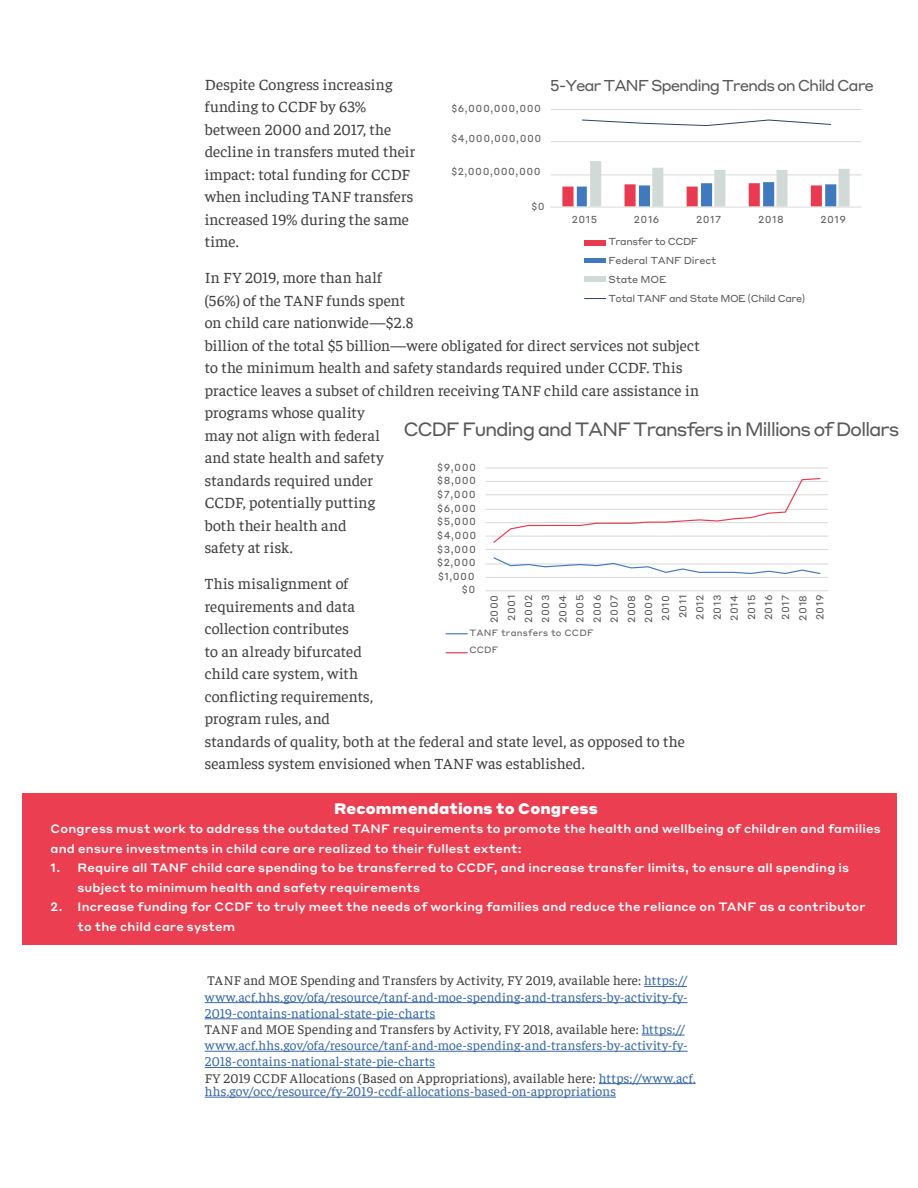
<style>
.page{position:relative;width:918px;height:1188px;background:#fff}
.page>*{position:absolute;margin:0;border:0;box-sizing:border-box;transform-origin:0 0}
.t1{font:19.05px "Styrene A";letter-spacing:-.07em;color:#595959}
.Body_-_Report{font:15.75px/22.5px "Faustina";letter-spacing:.005em;color:#3e3e3f}
.t2{font:15.45px "Styrene A";letter-spacing:-.07em;color:#595959}
.Pullquote_Box_-_Left{font:900 15px "Styrene A";letter-spacing:.01em;color:#fff}
.Body_-_Report-2{font:13.5px/16.2px "Faustina";letter-spacing:.015em;color:#3667a4}
.Pullquote_Box_-_Left-2{font:500 12px/19.5px "Styrene A";letter-spacing:.015em;color:#fff}
.t3{font:10.05px/17.1px "Styrene A";letter-spacing:.05em;color:#595959;text-align:right}
.t4{font:10.05px/18.9px "Styrene A";letter-spacing:-.04em;color:#595959}
.t5{font:9px/17px "Styrene A";letter-spacing:.02em;color:#595959}
.s1{color:#3e3e3f}
</style>
<div class="page">
<hr style="left:644px;top:986px;width:43px;height:1px;background:#3667a4">
<hr style="left:205px;top:1002px;width:483px;height:1px;background:#3667a4">
<hr style="left:205px;top:1019px;width:230px;height:1px;background:#3667a4">
<hr style="left:642px;top:1035px;width:43px;height:1px;background:#3667a4">
<hr style="left:205px;top:1051px;width:483px;height:1px;background:#3667a4">
<hr style="left:205px;top:1067px;width:230px;height:1px;background:#3667a4">
<hr style="left:599px;top:1083px;width:97px;height:1px;background:#3667a4">
<hr style="left:205px;top:1097px;width:411px;height:1px;background:#3667a4">
<hr style="left:551px;top:175px;width:310px;height:1px;background:#dad9d8">
<hr style="left:551px;top:141px;width:310px;height:1px;background:#dad9d8">
<hr style="left:551px;top:109px;width:310px;height:1px;background:#dad9d8">
<svg style="left:562px;top:161px;width:288px;height:46px"></svg>
<hr style="left:551px;top:207px;width:310px;height:1px;background:#dad9d8">
<svg style="left:582px;top:119px;width:250px;height:8px"></svg>
<div style="left:585px;top:240px;width:21px;height:5px;background:#e83a51"></div>
<hr style="left:585px;top:259px;width:21px;height:4px;background:#4079be">
<div style="left:585px;top:276px;width:21px;height:6px;background:#d2dad7"></div>
<svg style="left:585px;top:298px;width:21px;height:1px"></svg>
<hr style="left:486px;top:577px;width:342px;height:1px;background:#dad9d8">
<hr style="left:486px;top:564px;width:342px;height:1px;background:#dad9d8">
<hr style="left:486px;top:549px;width:342px;height:1px;background:#dad9d8">
<hr style="left:486px;top:536px;width:342px;height:1px;background:#dad9d8">
<hr style="left:486px;top:522px;width:342px;height:1px;background:#dad9d8">
<hr style="left:486px;top:509px;width:342px;height:1px;background:#dad9d8">
<hr style="left:486px;top:495px;width:342px;height:1px;background:#dad9d8">
<hr style="left:486px;top:481px;width:342px;height:1px;background:#dad9d8">
<hr style="left:486px;top:468px;width:342px;height:1px;background:#dad9d8">
<hr style="left:486px;top:591px;width:342px;height:1px;background:#dad9d8">
<svg style="left:492px;top:557px;width:329px;height:17px"></svg>
<svg style="left:492px;top:478px;width:329px;height:65px"></svg>
<svg style="left:446px;top:633px;width:21px;height:1px"></svg>
<svg style="left:446px;top:652px;width:21px;height:1px"></svg>
<div style="left:22px;top:794px;width:874px;height:151px;background:#eb3e51"></div>
<p class="Body_-_Report" style="left:205px;top:72px;width:212px">Despite Congress increasing funding to CCDF by 63% between 2000 and 2017, the decline in transfers muted their impact: total funding for CCDF when including TANF transfers increased 19% during the same time.</p>
<p class="Body_-_Report" style="left:205px;top:266px;width:497px">In FY 2019, more than half<br>(56%) of the TANF funds spent<br>on child care nationwide—$2.8<br>billion of the total $5 billion—were obligated for direct services not subject to the minimum health and safety standards required under CCDF. This practice leaves a subset of children receiving TANF child care assistance in programs whose quality<br>may not align with federal<br>and state health and safety<br>standards required under<br>CCDF, potentially putting<br>both their health and<br>safety at risk.</p>
<p class="Body_-_Report" style="left:205px;top:572px;width:482px">This misalignment of<br>requirements and data<br>collection contributes<br>to an already bifurcated<br>child care system, with<br>conflicting requirements,<br>program rules, and<br>standards of quality, both at the federal and state level, as opposed to the seamless system envisioned when TANF was established.</p>
<p class="t2" style="left:550px;top:73px;width:326px">5-Year TANF Spending Trends on Child Care</p>
<p class="t3" style="left:451px;top:99px;width:91px">$6,000,000,000</p>
<p class="t3" style="left:451px;top:129px;width:91px">$4,000,000,000</p>
<p class="t3" style="left:451px;top:162px;width:91px">$2,000,000,000</p>
<p class="t3" style="left:532px;top:197px;width:15px">$0</p>
<p class="t3" style="left:572px;top:210px;width:27px">2015</p>
<p class="t3" style="left:634px;top:210px;width:27px">2016</p>
<p class="t3" style="left:696px;top:210px;width:27px">2017</p>
<p class="t3" style="left:758px;top:210px;width:27px">2018</p>
<p class="t3" style="left:820px;top:210px;width:27px">2019</p>
<p class="t4" style="left:608px;top:231px;width:199px">Transfer to CCDF<br>Federal TANF Direct<br>State MOE<br>Total TANF and State MOE (Child Care)</p>
<p class="t1" style="left:403px;top:413px;width:497px">CCDF Funding and TANF Transfers in Millions of Dollars</p>
<p class="t3" style="left:437px;top:460px;width:41px;line-height:13.6px">$9,000 $8,000 $7,000 $6,000 $5,000 $4,000 $3,000 $2,000 $1,000 $0</p>
<p class="t3" style="left:485px;top:623px;width:30px;text-align:center;rotate:-90deg">2000<br>2001<br>2002<br>2003<br>2004<br>2005<br>2006<br>2007<br>2008<br>2009<br>2010<br>2011<br>2012<br>2013<br>2014<br>2015<br>2016<br>2017<br>2018<br>2019</p>
<p class="t5" style="left:469px;top:624px;width:126px">TANF transfers to CCDF<br>CCDF</p>
<p class="Pullquote_Box_-_Left" style="left:334px;top:795px;width:265px">Recommendations to Congress</p>
<p class="Pullquote_Box_-_Left-2" style="left:51px;top:818px;width:832px">Congress must work to address the outdated TANF requirements to promote the health and wellbeing of children and families and ensure investments in child care are realized to their fullest extent:</p>
<p class="Pullquote_Box_-_Left-2" style="left:78px;top:857px;width:773px;text-indent:-27px">1. Require all TANF child care spending to be transferred to CCDF, and increase transfer limits, to ensure all spending is subject to minimum health and safety requirements</p>
<p class="Pullquote_Box_-_Left-2" style="left:78px;top:896px;width:790px;text-indent:-27px">2. Increase funding for CCDF to truly meet the needs of working families and reduce the reliance on TANF as a contributor to the child care system</p>
<p class="Body_-_Report-2" style="left:205px;top:972px;width:492px"><span class="s1">TANF and MOE Spending and Transfers by Activity, FY 2019, available here:</span> https:// www.acf.hhs.gov/ofa/resource/tanf-and-moe-spending-and-transfers-by-activity-fy-2019-contains-national-state-pie-charts<br><span class="s1">TANF and MOE Spending and Transfers by Activity, FY 2018, available here:</span> https:// www.acf.hhs.gov/ofa/resource/tanf-and-moe-spending-and-transfers-by-activity-fy-2018-contains-national-state-pie-charts<br><span class="s1">FY 2019 CCDF Allocations (Based on Appropriations), available here:</span> https://www.acf.</p>
<p class="Body_-_Report-2" style="left:205px;top:1082px;width:413px">hhs.gov/occ/resource/fy-2019-ccdf-allocations-based-on-appropriations</p>
</div>
